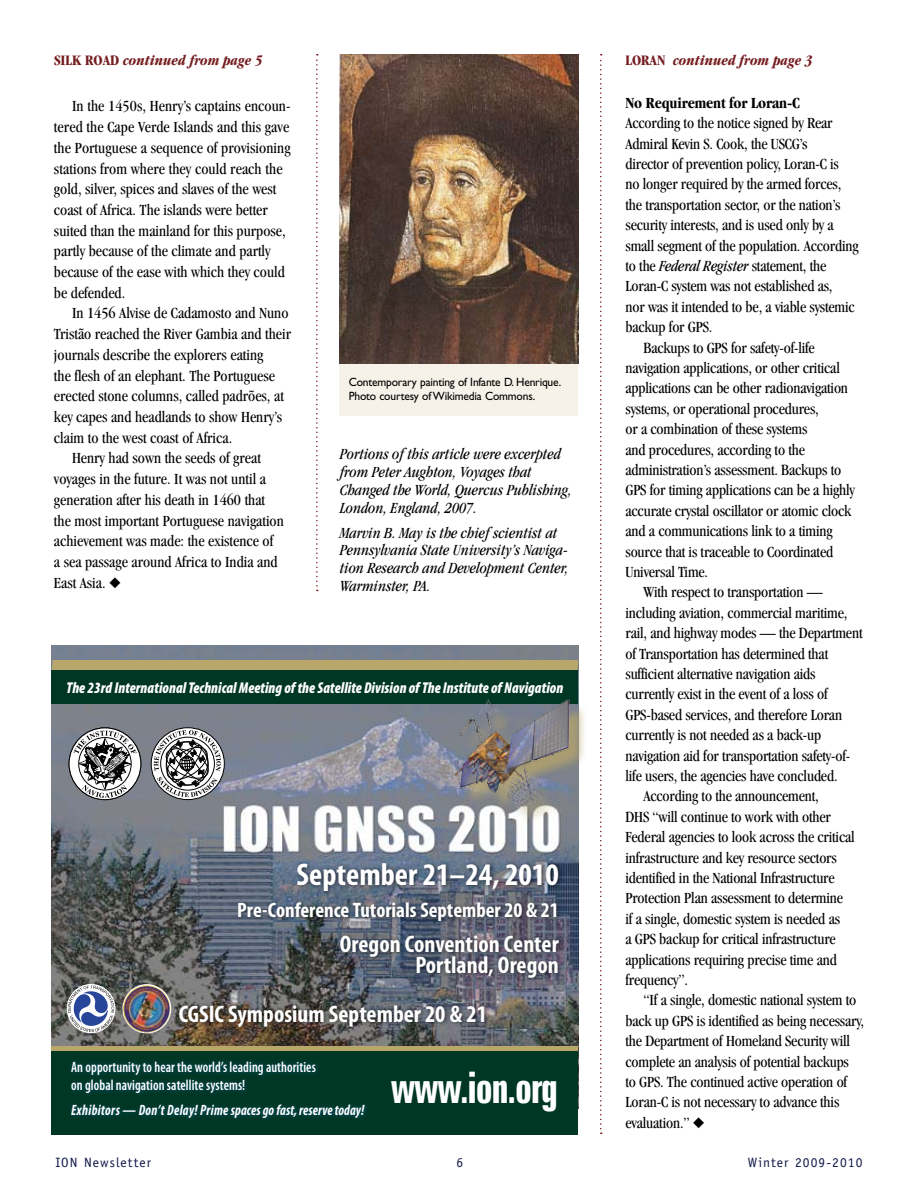
<style>
.page{position:relative;width:918px;height:1188px;background:#fff}
.page>*{position:absolute;margin:0;border:0;box-sizing:border-box;transform-origin:0 0}
.t1{font:700 extra-condensed 43.5px "Zurich BT";letter-spacing:-.025em;color:#fff;scale:.9 1}
.t2{font:700 condensed 31.5px "Myriad Pro";color:#fff}
.t3{font:700 condensed 24px/21px "Myriad Pro";color:#fff;text-align:right}
.t4{font:700 condensed 21px "Myriad Pro";color:#fff}
.t5{font:condensed 16.05px/20.7px "Garamond";letter-spacing:-.01em;color:#000}
.t6{font:italic condensed 16.05px/18px "Garamond";color:#000}
.t7{font:700 condensed 16.05px "Garamond";letter-spacing:-.01em;color:#000}
.t8{font:italic 900 condensed 15.75px "Myriad Pro";letter-spacing:.005em;color:#fff;scale:.94 1}
.t9{font:600 condensed 15px/18px "Myriad Pro";letter-spacing:.005em;color:#fff;scale:.9 1}
.t10{font:italic 700 condensed 15px "Myriad Pro";letter-spacing:.015em;color:#fff;scale:.9 1}
.t11{font:italic 700 condensed 15px "Garamond";color:#751d20}
.t12{font:13.5px "Officina Sans";letter-spacing:.08em;color:#0f1748}
.t13{font:12px/13.5px "Gill Sans";letter-spacing:-.015em;color:#000;scale:.96 1}
.s1{font-style:normal}
.s2{font-style:italic}
</style>
<div class="page">
<img style="left:340px;top:54px;width:238px;height:310px">
<svg style="left:316px;top:54px;width:2px;height:537px"></svg>
<svg style="left:600px;top:54px;width:2px;height:1080px"></svg>
<div style="left:340px;top:364px;width:238px;height:52px;background:#f7f2e9"></div>
<img style="left:52px;top:645px;width:526px;height:407px">
<div style="left:51px;top:1052px;width:527px;height:83px;background:#003724"></div>
<div style="left:68px;top:1058px;width:302px;height:64px;background:#0b5b99;opacity:.6"></div>
<div style="left:52px;top:660px;width:526px;height:10px;background:#b8a66b"></div>
<hr style="left:52px;top:1047px;width:526px;height:4px;background:#b8a66b">
<div style="left:52px;top:670px;width:526px;height:34px;background:#003724"></div>
<svg style="left:151px;top:728px;width:73px;height:72px"></svg>
<div style="left:151px;top:727px;width:74px;height:73px;border:1px solid #000;border-radius:50%"></div>
<svg style="left:154px;top:730px;width:67px;height:67px"></svg>
<svg style="left:69px;top:728px;width:72px;height:72px"></svg>
<div style="left:69px;top:727px;width:72px;height:73px;border:1px solid #000;border-radius:50%"></div>
<svg style="left:74px;top:731px;width:63px;height:67px"></svg>
<div style="left:235px;top:860px;width:329px;height:123px;background:#000;opacity:.6"></div>
<svg style="left:68px;top:985px;width:46px;height:47px"></svg>
<div style="left:176px;top:1002px;width:314px;height:30px;background:#000;opacity:.6"></div>
<div style="left:457px;top:702px;width:129px;height:122px;background:#b8a66b;opacity:.75"></div>
<img style="left:453px;top:698px;width:116px;height:111px">
<img style="left:121px;top:982px;width:52px;height:54px">
<div style="left:125px;top:987px;width:44px;height:44px;border:1px solid #352f78;border-radius:50%"></div>
<p class="t11" style="left:54px;top:52px;width:210px"><span class="s1">SILK ROAD</span> continued from page 5</p>
<p class="t5" style="left:54px;top:96px;width:238px;text-indent:18px">In the 1450s, Henry’s captains encoun&shy;tered the Cape Verde Islands and this gave the Portuguese a sequence of provisioning stations from where they could reach the gold, silver, spices and slaves of the west coast of Africa. The islands were better suited than the mainland for this purpose, partly because of the climate and partly because of the ease with which they could be defended.</p>
<p class="t5" style="left:72px;top:303px;width:218px">In 1456 Alvise de Cadamosto and Nuno</p>
<p class="t5" style="left:54px;top:324px;width:239px">Tristão reached the River Gambia and their</p>
<p class="t5" style="left:54px;top:344px;width:211px">journals describe the explorers eating</p>
<p class="t5" style="left:54px;top:365px;width:222px">the flesh of an elephant. The Portuguese</p>
<p class="t5" style="left:54px;top:386px;width:231px">erected stone columns, called padrões, at</p>
<p class="t5" style="left:54px;top:406px;width:230px">key capes and headlands to show Henry’s</p>
<p class="t5" style="left:54px;top:427px;width:180px">claim to the west coast of Africa.</p>
<p class="t5" style="left:72px;top:448px;width:190px">Henry had sown the seeds of great</p>
<p class="t5" style="left:54px;top:469px;width:214px">voyages in the future. It was not until a</p>
<p class="t5" style="left:54px;top:489px;width:213px">generation after his death in 1460 that</p>
<p class="t5" style="left:54px;top:510px;width:231px">the most important Portuguese navigation</p>
<p class="t5" style="left:54px;top:531px;width:221px">achievement was made: the existence of</p>
<p class="t5" style="left:54px;top:551px;width:225px">a sea passage around Africa to India and</p>
<p class="t5" style="left:54px;top:572px;width:53px">East Asia.</p>
<p class="t13" style="left:349px;top:375px;width:223px">Contemporary painting of Infante D. Henrique.<br>Photo courtesy of Wikimedia Commons.</p>
<p class="t6" style="left:340px;top:445px;width:234px">Portions of this article were excerpted from Peter Aughton, Voyages that Changed the World, Quercus Publishing, London, England, 2007.</p>
<p class="t6" style="left:340px;top:523px;width:230px">Marvin B. May is the chief scientist at Pennsylvania State University’s Naviga&shy;tion Research and Development Center, Warminster, PA.</p>
<p class="t8" style="left:67px;top:678px;width:530px">The 23rd International Technical Meeting of the Satellite Division of The Institute of Navigation</p>
<h2 class="t2" style="left:297px;top:855px;width:264px">September 21–24, 2010</h2>
<h3 class="t4" style="left:237px;top:897px;width:323px">Pre-Conference Tutorials September 20 &amp; 21</h3>
<h3 class="t3" style="left:340px;top:933px;width:220px">Oregon Convention Center<br>Portland, Oregon</h3>
<h3 class="t3" style="left:179px;top:1003px;width:310px">CGSIC Symposium September 20 &amp; 21</h3>
<p class="t9" style="left:71px;top:1058px;width:273px">An opportunity to hear the world’s leading authorities on global navigation satellite systems!</p>
<p class="t10" style="left:71px;top:1100px;width:327px">Exhibitors — Don’t Delay! Prime spaces go fast, reserve today!</p>
<h1 class="t1" style="left:391px;top:1063px;width:187px">www.ion.org</h1>
<p class="t11" style="left:625px;top:52px;width:189px"><span class="s1">LORAN</span> continued from page 3</p>
<p class="t7" style="left:626px;top:94px;width:176px">No Requirement for Loran-C</p>
<p class="t5" style="left:626px;top:113px;width:209px">According to the notice signed by Rear</p>
<p class="t5" style="left:626px;top:133px;width:184px">Admiral Kevin S. Cook, the USCG’s</p>
<p class="t5" style="left:626px;top:153px;width:215px">director of prevention policy, Loran-C is</p>
<p class="t5" style="left:626px;top:174px;width:217px">no longer required by the armed forces,</p>
<p class="t5" style="left:626px;top:194px;width:216px">the transportation sector, or the nation’s</p>
<p class="t5" style="left:626px;top:215px;width:210px">security interests, and is used only by a</p>
<p class="t5" style="left:626px;top:235px;width:235px">small segment of the population. According</p>
<p class="t5" style="left:626px;top:255px;width:202px">to the <span class="s2">Federal Register</span> statement, the</p>
<p class="t5" style="left:626px;top:276px;width:209px">Loran-C system was not established as,</p>
<p class="t5" style="left:626px;top:296px;width:231px">nor was it intended to be, a viable systemic</p>
<p class="t5" style="left:626px;top:317px;width:88px">backup for GPS.</p>
<p class="t5" style="left:644px;top:337px;width:173px">Backups to GPS for safety-of-life</p>
<p class="t5" style="left:626px;top:357px;width:216px">navigation applications, or other critical</p>
<p class="t5" style="left:626px;top:378px;width:224px">applications can be other radionavigation</p>
<p class="t5" style="left:626px;top:398px;width:195px">systems, or operational procedures,</p>
<p class="t5" style="left:626px;top:419px;width:184px">or a combination of these systems</p>
<p class="t5" style="left:626px;top:439px;width:181px">and procedures, according to the</p>
<p class="t5" style="left:626px;top:459px;width:217px">administration’s assessment. Backups to</p>
<p class="t5" style="left:626px;top:480px;width:231px">GPS for timing applications can be a highly</p>
<p class="t5" style="left:626px;top:500px;width:227px">accurate crystal oscillator or atomic clock</p>
<p class="t5" style="left:626px;top:521px;width:209px">and a communications link to a timing</p>
<p class="t5" style="left:626px;top:541px;width:209px">source that is traceable to Coordinated</p>
<p class="t5" style="left:626px;top:561px;width:84px">Universal Time.</p>
<p class="t5" style="left:644px;top:582px;width:181px">With respect to transportation —</p>
<p class="t5" style="left:626px;top:602px;width:223px">including aviation, commercial maritime,</p>
<p class="t5" style="left:626px;top:623px;width:239px">rail, and highway modes — the Department</p>
<p class="t5" style="left:626px;top:643px;width:204px">of Transportation has determined that</p>
<p class="t5" style="left:626px;top:663px;width:192px">sufficient alternative navigation aids</p>
<p class="t5" style="left:626px;top:684px;width:204px">currently exist in the event of a loss of</p>
<p class="t5" style="left:626px;top:704px;width:218px">GPS-based services, and therefore Loran</p>
<p class="t5" style="left:626px;top:725px;width:197px">currently is not needed as a back-up</p>
<p class="t5" style="left:626px;top:745px;width:226px">navigation aid for transportation safety-of-</p>
<p class="t5" style="left:626px;top:765px;width:214px">life users, the agencies have concluded.</p>
<p class="t5" style="left:644px;top:786px;width:177px">According to the announcement,</p>
<p class="t5" style="left:626px;top:806px;width:207px">DHS “will continue to work with other</p>
<p class="t5" style="left:626px;top:827px;width:231px">Federal agencies to look across the critical</p>
<p class="t5" style="left:626px;top:847px;width:213px">infrastructure and key resource sectors</p>
<p class="t5" style="left:626px;top:867px;width:211px">identified in the National Infrastructure</p>
<p class="t5" style="left:626px;top:888px;width:219px">Protection Plan assessment to determine</p>
<p class="t5" style="left:626px;top:908px;width:216px">if a single, domestic system is needed as</p>
<p class="t5" style="left:626px;top:929px;width:212px">a GPS backup for critical infrastructure</p>
<p class="t5" style="left:626px;top:949px;width:213px">applications requiring precise time and</p>
<p class="t5" style="left:626px;top:969px;width:64px">frequency”.</p>
<p class="t5" style="left:644px;top:990px;width:214px">“If a single, domestic national system to</p>
<p class="t5" style="left:626px;top:1010px;width:240px">back up GPS is identified as being necessary,</p>
<p class="t5" style="left:626px;top:1031px;width:226px">the Department of Homeland Security will</p>
<p class="t5" style="left:626px;top:1051px;width:225px">complete an analysis of potential backups</p>
<p class="t5" style="left:626px;top:1071px;width:223px">to GPS. The continued active operation of</p>
<p class="t5" style="left:626px;top:1092px;width:215px">Loran-C is not necessary to advance this</p>
<p class="t5" style="left:626px;top:1112px;width:66px">evaluation.”</p>
<p class="t12" style="left:56px;top:1155px;width:97px">ION Newsletter</p>
<p class="t12" style="left:457px;top:1155px;width:8px">6</p>
<p class="t12" style="left:748px;top:1155px;width:116px">Winter 2009-2010</p>
</div>
